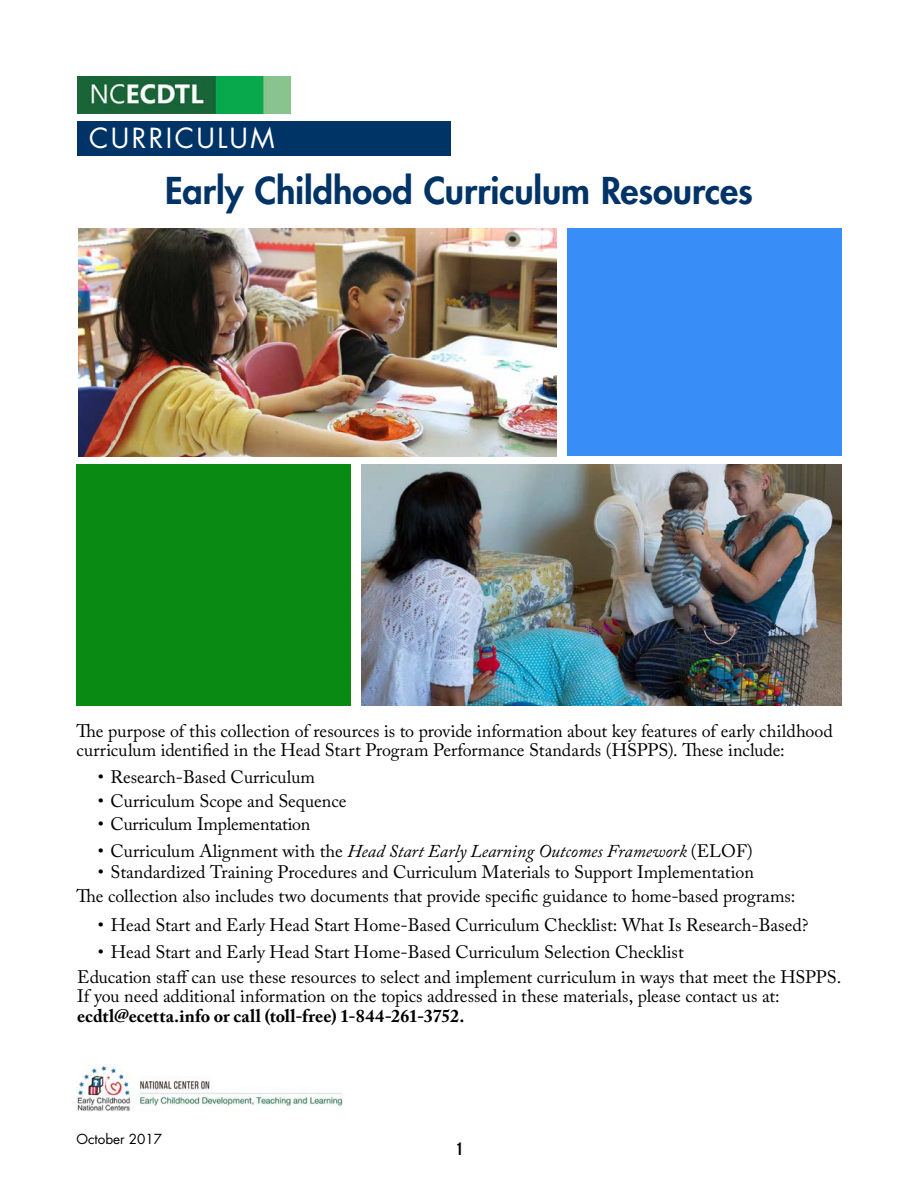
<style>
.page{position:relative;width:918px;height:1188px;background:#fff}
.page>*{position:absolute;margin:0;border:0;box-sizing:border-box;transform-origin:0 0}
.t1{font:800 36px "Futura Std";letter-spacing:-.005em;color:#036}
.t2{font:27px "Futura Std";letter-spacing:.085em;color:#fff}
.t3{font:18px/19.5px "Adobe Caslon Pro";color:#000}
.t4{font:italic 18px "Adobe Caslon Pro";color:#000}
.t5{font:18px "Bebas Neue";color:#000}
.t6{font:13.5px "Futura Std";color:#000}
.s1{font-style:normal}
.s2{font-weight:700}
</style>
<div class="page">
<img style="left:77px;top:77px;width:213px;height:37px">
<div style="left:77px;top:121px;width:373px;height:34px;background:#036"></div>
<img style="left:77px;top:1066px;width:266px;height:45px">
<div style="left:567px;top:228px;width:274px;height:228px;background:#388df6"></div>
<div style="left:77px;top:464px;width:274px;height:241px;background:#098a12"></div>
<img style="left:361px;top:464px;width:480px;height:241px">
<img style="left:79px;top:228px;width:478px;height:228px">
<p class="t2" style="left:89px;top:121px;width:187px">CURRICULUM</p>
<h1 class="t1" style="left:165px;top:168px;width:589px">Early Childhood Curriculum Resources</h1>
<p class="t3" style="left:77px;top:721px;width:758px">Te purpose of this collection of resources is to provide information about key features of early childhood curriculum identifed in the Head Start Program Performance Standards (HSPPS). Tese include:</p>
<p class="t3" style="left:98px;top:767px;width:219px">• Research-Based Curriculum</p>
<p class="t3" style="left:98px;top:791px;width:250px">• Curriculum Scope and Sequence</p>
<p class="t3" style="left:98px;top:815px;width:214px">• Curriculum Implementation</p>
<p class="t4" style="left:98px;top:840px;width:656px"><span class="s1">• Curriculum Alignment with the</span> Head Start Early Learning Outcomes Framework <span class="s1">(ELOF)</span></p>
<p class="t3" style="left:98px;top:862px;width:658px">• Standardized Training Procedures and Curriculum Materials to Support Implementation</p>
<p class="t3" style="left:77px;top:886px;width:720px">Te collection also includes two documents that provide specifc guidance to home-based programs:</p>
<p class="t3" style="left:98px;top:915px;width:712px">• Head Start and Early Head Start Home-Based Curriculum Checklist: What Is Research-Based?</p>
<p class="t3" style="left:98px;top:942px;width:587px">• Head Start and Early Head Start Home-Based Curriculum Selection Checklist</p>
<p class="t3" style="left:77px;top:967px;width:766px">Education staf can use these resources to select and implement curriculum in ways that meet the HSPPS.<br>If you need additional information on the topics addressed in these materials, please contact us at: <span class="s2">ecdtl@ecetta.info or call (toll-free) 1-844-261-3752.</span></p>
<p class="t6" style="left:77px;top:1130px;width:87px">October 2017</p>
<p class="t5" style="left:455px;top:1139px;width:9px">1</p>
</div>
